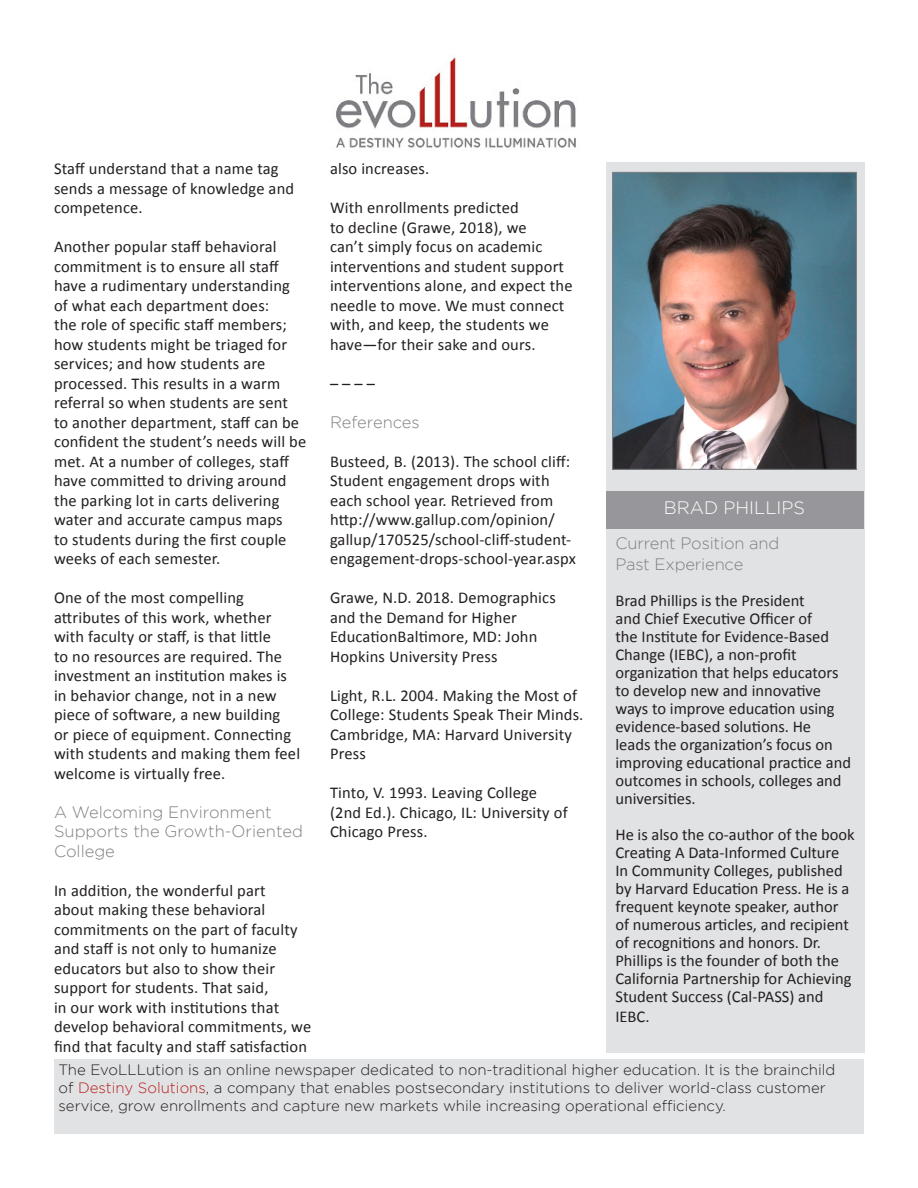
<style>
.page{position:relative;width:918px;height:1188px;background:#fff}
.page>*{position:absolute;margin:0;border:0;box-sizing:border-box;transform-origin:0 0}
.t1{font:300 18px "Gotham";color:#fff}
.t2{font:16.5px/19.5px "Calibri";letter-spacing:.01em;color:#231f20}
.t3{font:300 16.5px/19.5px "Gotham";color:#808083}
.t4{font:300 15px/18px "Gotham";color:#231f20}
.s1{color:#b6211d}
</style>
<div class="page">
<div style="left:54px;top:1060px;width:809px;height:74px;background:#e1e2e4"></div>
<div style="left:607px;top:162px;width:258px;height:891px;background:#e1e2e4"></div>
<img style="left:614px;top:174px;width:241px;height:294px">
<div style="left:612px;top:172px;width:245px;height:298px;border:1px solid #808083"></div>
<div style="left:606px;top:491px;width:258px;height:38px;background:#97979b"></div>
<img style="left:336px;top:57px;width:240px;height:91px">
<p class="t2" style="left:54px;top:158px;width:242px">Staff understand that a name tag sends a message of knowledge and competence.</p>
<p class="t2" style="left:54px;top:236px;width:254px">Another popular staff behavioral commitment is to ensure all staff have a rudimentary understanding of what each department does:<br>the role of specific staff members; how students might be triaged for services; and how students are processed. This results in a warm referral so when students are sent to another department, staff can be confident the student’s needs will be met. At a number of colleges, staff have committed to driving around the parking lot in carts delivering water and accurate campus maps<br>to students during the first couple weeks of each semester.</p>
<p class="t2" style="left:54px;top:587px;width:248px">One of the most compelling attributes of this work, whether with faculty or staff, is that little<br>to no resources are required. The investment an institution makes is in behavior change, not in a new piece of software, a new building<br>or piece of equipment. Connecting with students and making them feel welcome is virtually free.</p>
<p class="t3" style="left:54px;top:802px;width:250px">A Welcoming Environment<br>Supports the Growth-Oriented<br>College</p>
<p class="t2" style="left:54px;top:880px;width:259px">In addition, the wonderful part<br>about making these behavioral commitments on the part of faculty and staff is not only to humanize educators but also to show their support for students. That said,<br>in our work with institutions that develop behavioral commitments, we find that faculty and staff satisfaction</p>
<p class="t2" style="left:330px;top:158px;width:101px">also increases.</p>
<p class="t2" style="left:330px;top:197px;width:244px">With enrollments predicted<br>to decline (Grawe, 2018), we<br>can’t simply focus on academic interventions and student support interventions alone, and expect the needle to move. We must connect with, and keep, the students we have—for their sake and ours.</p>
<p class="t2" style="left:330px;top:373px;width:47px">– – – –</p>
<p class="t3" style="left:330px;top:412px;width:91px">References</p>
<p class="t2" style="left:330px;top:451px;width:247px">Busteed, B. (2013). The school cliff:<br>Student engagement drops with each school year. Retrieved from http://www.gallup.com/opinion/ gallup/170525/school-cliff-student&shy;engagement-drops-school-year.aspx</p>
<p class="t2" style="left:330px;top:587px;width:227px">Grawe, N.D. 2018. Demographics and the Demand for Higher<br>EducationBaltimore, MD: John<br>Hopkins University Press</p>
<p class="t2" style="left:330px;top:685px;width:255px">Light, R.L. 2004. Making the Most of<br>College: Students Speak Their Minds.<br>Cambridge, MA: Harvard University<br>Press</p>
<p class="t2" style="left:330px;top:782px;width:239px">Tinto, V. 1993. Leaving College (2nd Ed.). Chicago, IL: University of<br>Chicago Press.</p>
<p class="t1" style="left:664px;top:498px;width:143px">BRAD PHILLIPS</p>
<p class="t3" style="left:615px;top:532px;width:165px;line-height:21.6px">Current Position and<br>Past Experience</p>
<p class="t2" style="left:615px;top:591px;width:237px;line-height:18px">Brad Phillips is the President<br>and Chief Executive Officer of<br>the Institute for Evidence-Based<br>Change (IEBC), a non-profit organization that helps educators to develop new and innovative ways to improve education using evidence-based solutions. He<br>leads the organization’s focus on improving educational practice and outcomes in schools, colleges and universities.</p>
<p class="t2" style="left:615px;top:825px;width:241px;line-height:18px">He is also the co-author of the book Creating A Data-Informed Culture In Community Colleges, published by Harvard Education Press. He is a frequent keynote speaker, author of numerous articles, and recipient of recognitions and honors. Dr.<br>Phillips is the founder of both the California Partnership for Achieving Student Success (Cal-PASS) and</p>
<p class="t2" style="left:615px;top:1006px;width:36px">IEBC.</p>
<p class="t4" style="left:58px;top:1061px;width:779px">The EvoLLLution is an online newspaper dedicated to non-traditional higher education. It is the brainchild of <span class="s1">Destiny Solutions</span>, a company that enables postsecondary institutions to deliver world-class customer service, grow enrollments and capture new markets while increasing operational efficiency.</p>
</div>
